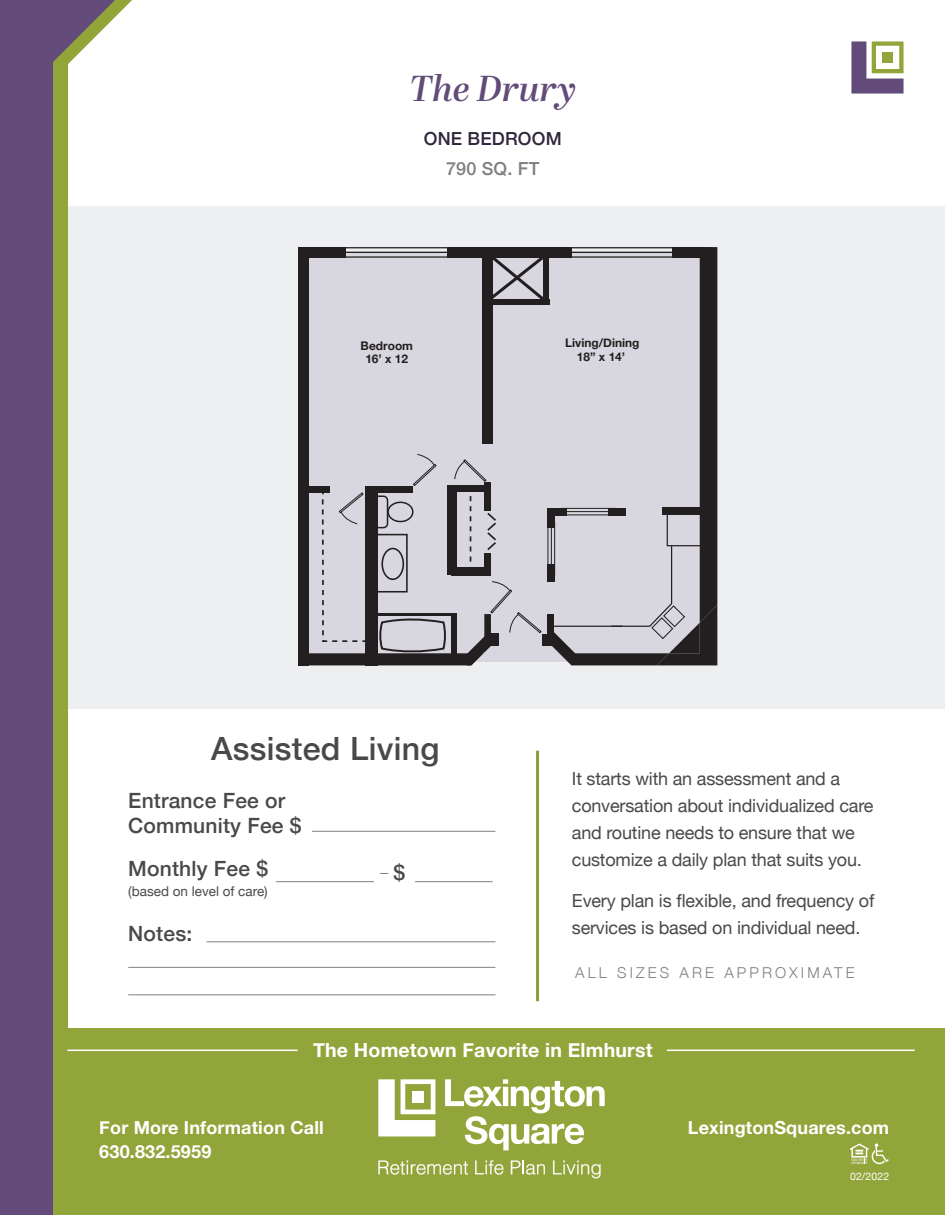
<style>
.page{position:relative;width:945px;height:1215px;background:#fff}
.page>*{position:absolute;margin:0;border:0;box-sizing:border-box;transform-origin:0 0}
.t1{font:italic 600 36px "Abril Display";color:#624b78}
.t2{font:500 32.1px "Helvetica Neue";letter-spacing:.01em;color:#484948}
.t3{font:500 21px/25.5px "Helvetica Neue";letter-spacing:.01em;color:#484948}
.t4{font:700 19.5px "Helvetica Neue";letter-spacing:.01em;color:#fff}
.t5{font:18px/27px "Helvetica Neue";letter-spacing:-.01em;color:#484948}
.t6{font:700 18px "Helvetica Neue";letter-spacing:.01em;color:#fff}
.t7{font:500 18px "Helvetica Neue";letter-spacing:.01em;color:#30263e}
.t8{font:500 18px "Helvetica Neue";letter-spacing:.01em;color:#7f8080}
.t9{font:300 15px "Helvetica Neue";letter-spacing:.205em;color:#7f8080}
.t10{font:13.5px "Helvetica Neue";color:#484948}
.t11{font:700 11.85px/13.4px "Helvetica Neue";color:#231f20;text-align:center}
.t12{font:10.5px "Helvetica Neue";letter-spacing:.01em;color:#fff}
</style>
<div class="page">
<div style="left:0;top:207px;width:945px;height:502px;background:#edeff0"></div>
<div style="left:0;top:0;width:68px;height:1215px;background:#92a53b"></div>
<div style="left:0;top:0;width:53px;height:1214px;background:#624b78"></div>
<svg style="left:53px;top:0;width:79px;height:64px"></svg>
<svg style="left:851px;top:41px;width:53px;height:53px"></svg>
<div style="left:882px;top:52px;width:11px;height:11px;background:#92a53b"></div>
<div style="left:68px;top:1029px;width:877px;height:186px;background:#92a53b"></div>
<svg style="left:378px;top:1160px;width:90px;height:15px"></svg>
<svg style="left:475px;top:1160px;width:28px;height:15px"></svg>
<svg style="left:511px;top:1160px;width:34px;height:15px"></svg>
<svg style="left:553px;top:1160px;width:48px;height:18px"></svg>
<svg style="left:378px;top:1079px;width:57px;height:57px"></svg>
<div style="left:412px;top:1091px;width:12px;height:12px;background:#fff"></div>
<svg style="left:445px;top:1079px;width:160px;height:71px"></svg>
<hr style="left:68px;top:1050px;width:230px;height:1px;background:#fff">
<hr style="left:667px;top:1050px;width:248px;height:1px;background:#fff">
<svg style="left:850px;top:1143px;width:39px;height:21px"></svg>
<div style="left:298px;top:247px;width:11px;height:418px;background:#231f20"></div>
<svg style="left:309px;top:247px;width:408px;height:418px;background:#bebbc2"></svg>
<hr style="left:128px;top:994px;width:367px;height:1px;background:#7f8080">
<hr style="left:207px;top:941px;width:288px;height:1px;background:#7f8080">
<hr style="left:128px;top:967px;width:367px;height:1px;background:#7f8080">
<hr style="left:536px;top:751px;width:3px;height:250px;background:#919a3d">
<hr style="left:276px;top:881px;width:98px;height:1px;background:#7f8080">
<hr style="left:415px;top:881px;width:78px;height:1px;background:#7f8080">
<hr style="left:312px;top:831px;width:183px;height:1px;background:#7f8080">
<h1 class="t1" style="left:409px;top:64px;width:168px">The Drury</h1>
<p class="t7" style="left:424px;top:124px;width:139px">ONE BEDROOM</p>
<p class="t8" style="left:446px;top:154px;width:95px">790 SQ. FT</p>
<p class="t11" style="left:361px;top:339px;width:54px">Bedroom<br>16’ x 12</p>
<p class="t11" style="left:565px;top:337px;width:76px">Living/Dining<br>18” x 14’</p>
<h2 class="t2" style="left:211px;top:723px;width:230px">Assisted Living</h2>
<p class="t3" style="left:128px;top:786px;width:175px">Entrance Fee or<br>Community Fee $</p>
<p class="t3" style="left:128px;top:855px;width:141px">Monthly Fee $</p>
<p class="t10" style="left:128px;top:881px;width:141px">(based on level of care)</p>
<p class="t3" style="left:128px;top:919px;width:66px">Notes:</p>
<p class="t3" style="left:393px;top:858px;width:13px">$</p>
<p class="t5" style="left:572px;top:767px;width:303px">It starts with an assessment and a conversation about individualized care and routine needs to ensure that we customize a daily plan that suits you.</p>
<p class="t5" style="left:572px;top:888px;width:304px">Every plan is flexible, and frequency of services is based on individual need.</p>
<p class="t9" style="left:575px;top:961px;width:281px">ALL SIZES ARE APPROXIMATE</p>
<p class="t4" style="left:313px;top:1035px;width:341px">The Hometown Favorite in Elmhurst</p>
<p class="t6" style="left:99px;top:1114px;width:226px">For More Information Call</p>
<p class="t6" style="left:688px;top:1114px;width:203px">LexingtonSquares.com</p>
<p class="t6" style="left:99px;top:1138px;width:114px">630.832.5959</p>
<p class="t12" style="left:850px;top:1169px;width:41px">02/2022</p>
</div>
